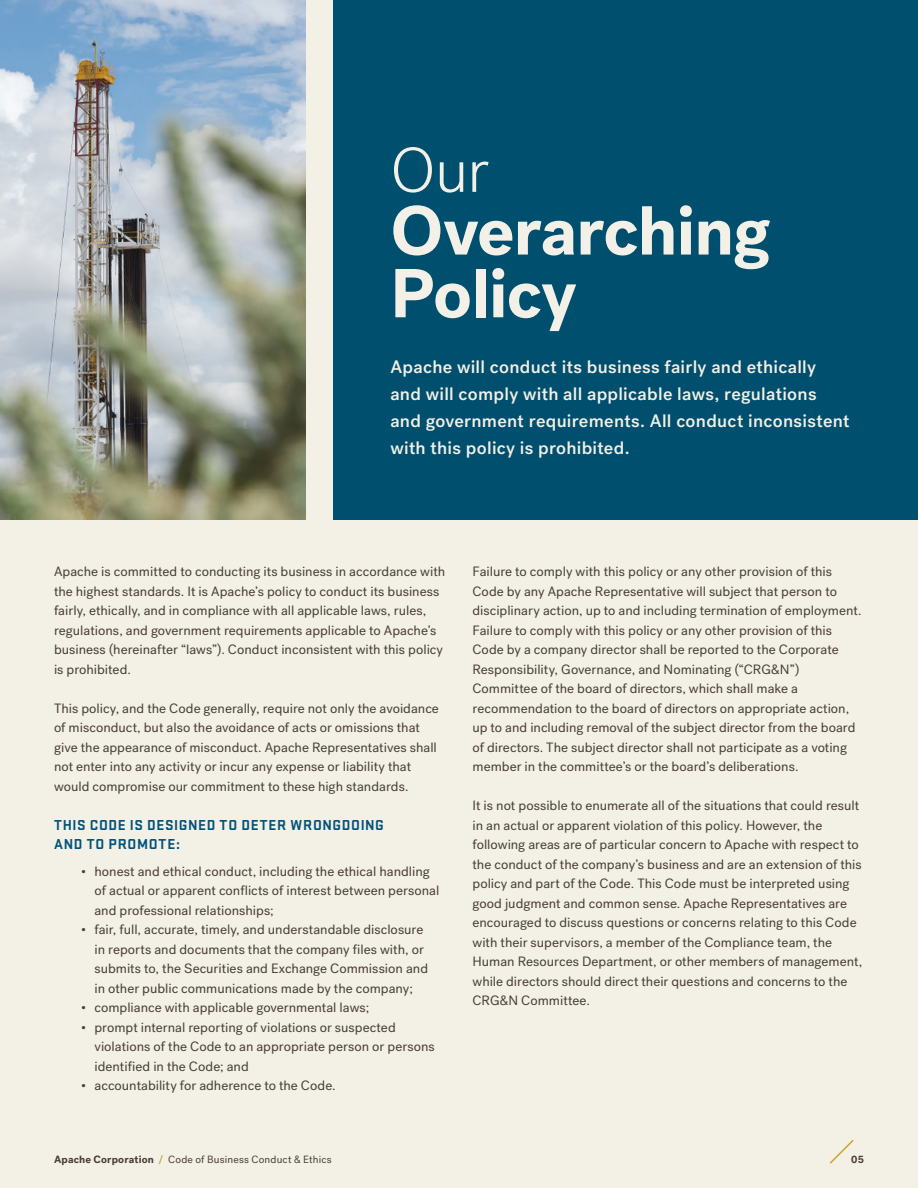
<style>
.page{position:relative;width:918px;height:1188px;background:#f3f0e6}
.page>*{position:absolute;margin:0;border:0;box-sizing:border-box;transform-origin:0 0}
.t1{font:700 69px/62.7px "Post Grotesk";letter-spacing:-.015em;color:#f2f0e7}
.t2{font:300 63px "Post Grotesk";color:#f2f0e7}
.t3{font:500 18px/27px "Post Grotesk";letter-spacing:.015em;color:#f3f0e6}
.t4{font:700 15px/19.5px "Stratum 2";letter-spacing:.04em;color:#00527a}
.t5{font:13.5px/19.5px "Post Grotesk";color:#473d37}
.t6{font:10.5px "Post Grotesk";letter-spacing:.015em;color:#473d37}
.t7{font:700 10.5px "Post Grotesk";color:#473d37}
.s1{font-weight:700}
.s2{font-weight:500;color:#c79a38}
</style>
<div class="page">
<div style="left:333px;top:0;width:585px;height:520px;background:#004f6e"></div>
<img style="left:0;top:0;width:306px;height:520px">
<svg style="left:829px;top:1139px;width:25px;height:25px"></svg>
<h2 class="t2" style="left:390px;top:134px;width:100px">Our</h2>
<h1 class="t1" style="left:390px;top:200px;width:382px">Overarching<br>Policy</h1>
<h3 class="t3" style="left:390px;top:354px;width:461px">Apache will conduct its business fairly and ethically and will comply with all applicable laws, regulations and government requirements. All conduct inconsistent with this policy is prohibited.</h3>
<p class="t5" style="left:54px;top:562px;width:393px">Apache is committed to conducting its business in accordance with the highest standards. It is Apache’s policy to conduct its business fairly, ethically, and in compliance with all applicable laws, rules, regulations, and government requirements applicable to Apache’s business (hereinafter “laws”). Conduct inconsistent with this policy is prohibited.</p>
<p class="t5" style="left:54px;top:699px;width:386px">This policy, and the Code generally, require not only the avoidance of misconduct, but also the avoidance of acts or omissions that give the appearance of misconduct. Apache Representatives shall not enter into any activity or incur any expense or liability that would compromise our commitment to these high standards.</p>
<p class="t4" style="left:54px;top:814px;width:331px">THIS CODE IS DESIGNED TO DETER WRONGDOING<br>AND TO PROMOTE:</p>
<p class="t5" style="left:94px;top:861px;width:346px;text-indent:-14px">• honest and ethical conduct, including the ethical handling of actual or apparent conflicts of interest between personal and professional relationships;</p>
<p class="t5" style="left:94px;top:920px;width:335px;text-indent:-14px">• fair, full, accurate, timely, and understandable disclosure in reports and documents that the company files with, or submits to, the Securities and Exchange Commission and in other public communications made by the company;</p>
<p class="t5" style="left:81px;top:998px;width:290px">• compliance with applicable governmental laws;</p>
<p class="t5" style="left:94px;top:1017px;width:342px;text-indent:-14px">• prompt internal reporting of violations or suspected violations of the Code to an appropriate person or persons identified in the Code; and</p>
<p class="t5" style="left:81px;top:1076px;width:256px">• accountability for adherence to the Code.</p>
<p class="t5" style="left:472px;top:562px;width:391px">Failure to comply with this policy or any other provision of this Code by any Apache Representative will subject that person to disciplinary action, up to and including termination of employment.<br>Failure to comply with this policy or any other provision of this Code by a company director shall be reported to the Corporate Responsibility, Governance, and Nominating (“CRG&amp;N”)<br>Committee of the board of directors, which shall make a recommendation to the board of directors on appropriate action, up to and including removal of the subject director from the board of directors. The subject director shall not participate as a voting member in the committee’s or the board’s deliberations.</p>
<p class="t5" style="left:472px;top:796px;width:391px">It is not possible to enumerate all of the situations that could result in an actual or apparent violation of this policy. However, the following areas are of particular concern to Apache with respect to the conduct of the company’s business and are an extension of this policy and part of the Code. This Code must be interpreted using good judgment and common sense. Apache Representatives are encouraged to discuss questions or concerns relating to this Code with their supervisors, a member of the Compliance team, the Human Resources Department, or other members of management, while directors should direct their questions and concerns to the CRG&amp;N Committee.</p>
<p class="t6" style="left:54px;top:1154px;width:279px"><span class="s1">Apache Corporation</span> <span class="s2">/</span> Code of Business Conduct &amp; Ethics</p>
<p class="t7" style="left:851px;top:1153px;width:14px">05</p>
</div>
